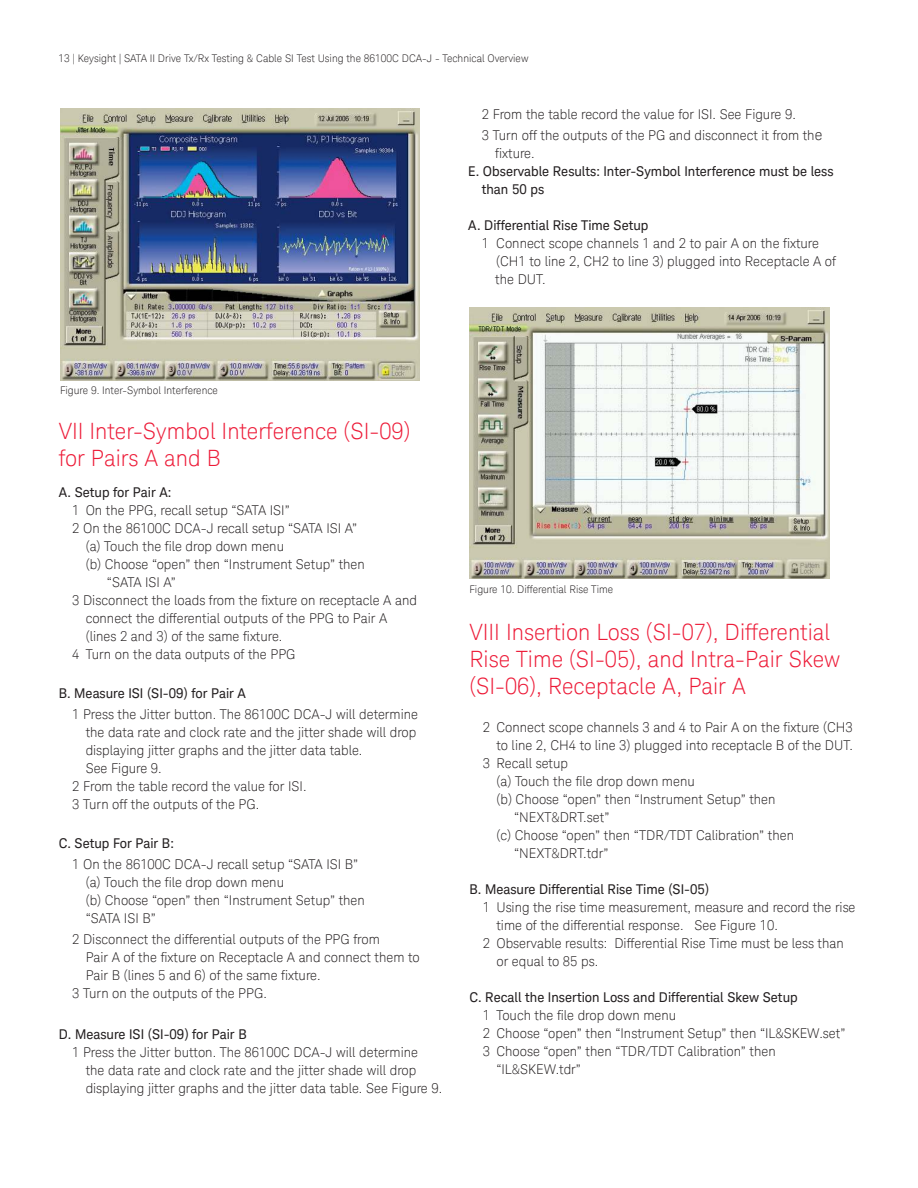
<style>
.page{position:relative;width:918px;height:1188px;background:#fff}
.page>*{position:absolute;margin:0;border:0;box-sizing:border-box;transform-origin:0 0}
.t1{font:300 22.5px/27px "Keysight Sans";color:#ed1a37}
.t2{font:300 13.5px/18px "Keysight Sans";color:#231f20}
.t3{font:13.5px/18px "Keysight Sans";color:#231f20}
.t4{font:300 10.5px "Keysight Sans";color:#231f20}
.s1{font-size:15px}
</style>
<div class="page">
<img style="left:60px;top:109px;width:360px;height:271px">
<img style="left:469px;top:307px;width:360px;height:272px">
<p class="t4" style="left:59px;top:53px;width:471px">13 | Keysight | SATA II Drive Tx/Rx Testing &amp; Cable SI Test Using the 86100C DCA-J - Technical Overview</p>
<p class="t2" style="left:482px;top:104px;width:342px;line-height:21px">2 From the table record the value for ISI. See Figure 9.<br>3 Turn off the outputs of the PG and disconnect it from th<span class="s1">e</span></p>
<p class="t2" style="left:495px;top:145px;width:41px">fixture.</p>
<p class="t3" style="left:482px;top:163px;width:353px;text-indent:-14px">E. Observable Results: Inter-Symbol Interference must be less than 50 ps</p>
<p class="t3" style="left:468px;top:217px;width:182px">A. Differential Rise Time Setup</p>
<p class="t2" style="left:495px;top:235px;width:342px;text-indent:-14px">1 Connect scope channels 1 and 2 to pair A on the fixture (CH1 to line 2, CH2 to line 3) plugged into Receptacle A of the DUT.</p>
<p class="t4" style="left:60px;top:386px;width:160px">Figure 9. Inter-Symbol Interference</p>
<h1 class="t1" style="left:59px;top:419px;width:353px">VII Inter-Symbol Interference (SI-09) for Pairs A and B</h1>
<p class="t3" style="left:59px;top:484px;width:114px">A. Setup for Pair A:</p>
<p class="t2" style="left:72px;top:502px;width:219px">1 On the PPG, recall setup “SATA ISI”</p>
<p class="t2" style="left:72px;top:520px;width:287px">2 On the 86100C DCA-J recall setup “SATA ISI A”</p>
<p class="t2" style="left:86px;top:538px;width:200px">(a) Touch the file drop down menu</p>
<p class="t2" style="left:86px;top:556px;width:281px">(b) Choose “open” then “Instrument Setup” then</p>
<p class="t2" style="left:107px;top:574px;width:71px">“SATA ISI A”</p>
<p class="t2" style="left:72px;top:592px;width:346px">3 Disconnect the loads from the fixture on receptacle A and</p>
<p class="t2" style="left:86px;top:610px;width:303px">connect the differential outputs of the PPG to Pair A</p>
<p class="t2" style="left:86px;top:628px;width:198px">(lines 2 and 3) of the same fixture.</p>
<p class="t2" style="left:72px;top:646px;width:225px">4 Turn on the data outputs of the PPG</p>
<p class="t3" style="left:59px;top:685px;width:189px">B. Measure ISI (SI-09) for Pair A</p>
<p class="t2" style="left:72px;top:706px;width:348px">1 Press the Jitter button. The 86100C DCA-J will determine</p>
<p class="t2" style="left:86px;top:724px;width:332px">the data rate and clock rate and the jitter shade will drop</p>
<p class="t2" style="left:86px;top:742px;width:278px">displaying jitter graphs and the jitter data table.</p>
<p class="t2" style="left:86px;top:760px;width:78px">See Figure 9.</p>
<p class="t2" style="left:72px;top:778px;width:236px">2 From the table record the value for ISI.</p>
<p class="t2" style="left:72px;top:796px;width:189px">3 Turn off the outputs of the PG.</p>
<p class="t3" style="left:59px;top:835px;width:117px">C. Setup For Pair B:</p>
<p class="t2" style="left:86px;top:856px;width:281px;text-indent:-14px">1 On the 86100C DCA-J recall setup “SATA ISI B” (a) Touch the file drop down menu<br>(b) Choose “open” then “Instrument Setup” then “SATA ISI B”</p>
<p class="t2" style="left:72px;top:931px;width:309px">2 Disconnect the differential outputs of the PPG from</p>
<p class="t2" style="left:86px;top:949px;width:336px">Pair A of the fixture on Receptacle A and connect them to</p>
<p class="t2" style="left:86px;top:967px;width:236px">Pair B (lines 5 and 6) of the same fixture.</p>
<p class="t2" style="left:72px;top:985px;width:196px">3 Turn on the outputs of the PPG.</p>
<p class="t3" style="left:59px;top:1026px;width:190px">D. Measure ISI (SI-09) for Pair B</p>
<p class="t2" style="left:86px;top:1044px;width:358px;text-indent:-14px">1 Press the Jitter button. The 86100C DCA-J will determine<br>the data rate and clock rate and the jitter shade will drop displaying jitter graphs and the jitter data table. See Figure 9.</p>
<p class="t4" style="left:469px;top:585px;width:145px">Figure 10. Differential Rise Time</p>
<h1 class="t1" style="left:469px;top:620px;width:373px">VIII Insertion Loss (SI-07), Differential<br>Rise Time (SI-05), and Intra-Pair Skew (SI-06), Receptacle A, Pair A</h1>
<p class="t2" style="left:483px;top:719px;width:371px">2 Connect scope channels 3 and 4 to Pair A on the fixture (CH3</p>
<p class="t2" style="left:496px;top:737px;width:358px">to line 2, CH4 to line 3) plugged into receptacle B of the DUT.</p>
<p class="t2" style="left:483px;top:755px;width:87px">3 Recall setup</p>
<p class="t2" style="left:496px;top:773px;width:200px">(a) Touch the file drop down menu</p>
<p class="t2" style="left:496px;top:791px;width:281px">(b) Choose “open” then “Instrument Setup” then</p>
<p class="t2" style="left:514px;top:809px;width:97px">“NEXT&amp;DRT.set”</p>
<p class="t2" style="left:496px;top:827px;width:299px">(c) Choose “open” then “TDR/TDT Calibration” then</p>
<p class="t2" style="left:514px;top:845px;width:96px">“NEXT&amp;DRT.tdr”</p>
<p class="t3" style="left:469px;top:881px;width:241px">B. Measure Differential Rise Time (SI-05)</p>
<p class="t2" style="left:483px;top:899px;width:374px">1 Using the rise time measurement, measure and record the rise</p>
<p class="t2" style="left:496px;top:917px;width:283px">time of the differential response. See Figure 10.</p>
<p class="t2" style="left:483px;top:935px;width:362px">2 Observable results: Differential Rise Time must be less than</p>
<p class="t2" style="left:496px;top:953px;width:103px">or equal to 85 ps.</p>
<p class="t3" style="left:469px;top:989px;width:330px">C. Recall the Insertion Loss and Differential Skew Setup</p>
<p class="t2" style="left:483px;top:1007px;width:195px">1 Touch the file drop down menu</p>
<p class="t2" style="left:483px;top:1025px;width:364px">2 Choose “open” then “Instrument Setup” then “IL&amp;SKEW.set”</p>
<p class="t2" style="left:483px;top:1043px;width:294px">3 Choose “open” then “TDR/TDT Calibration” then</p>
<p class="t2" style="left:496px;top:1061px;width:86px">“IL&amp;SKEW.tdr”</p>
</div>
